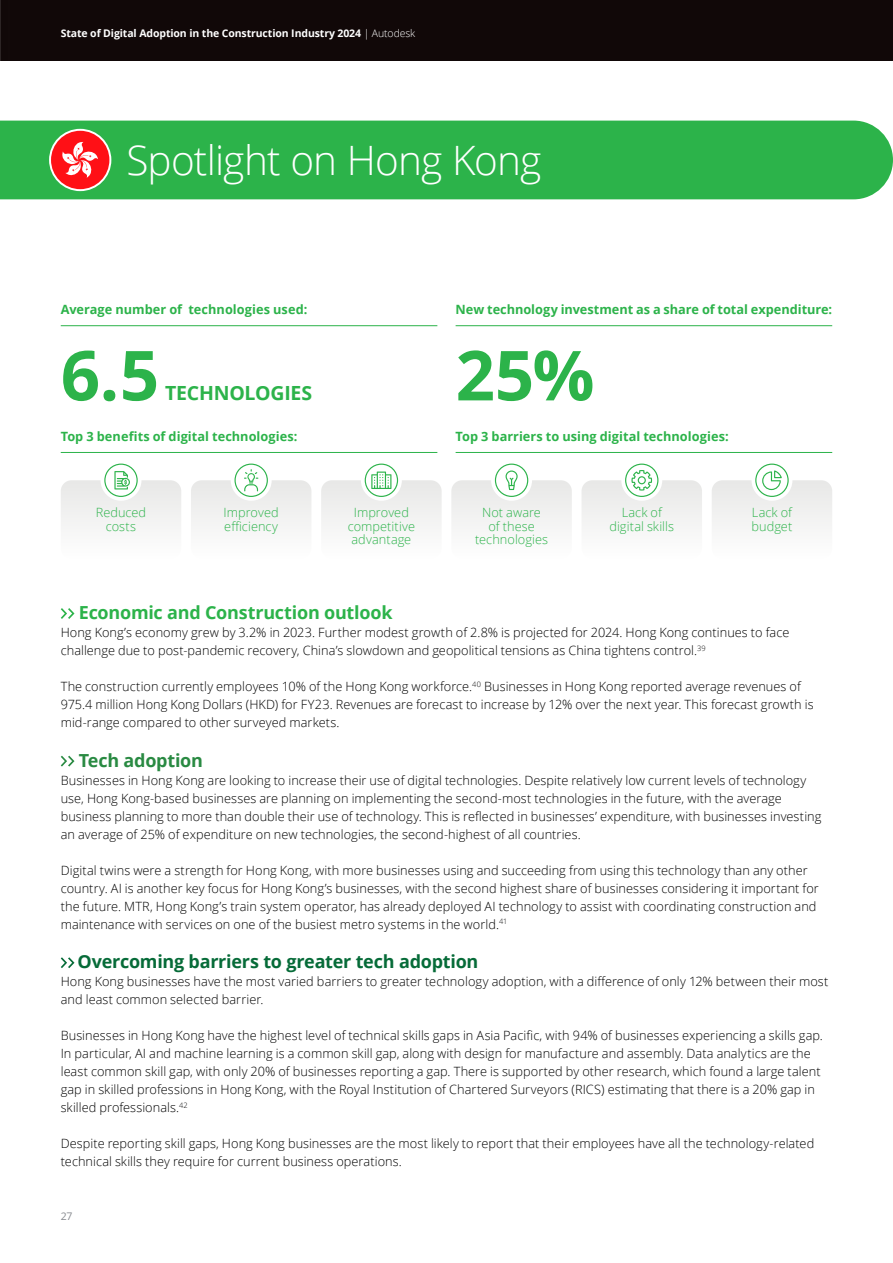
<style>
.page{position:relative;width:893px;height:1263px;background:#fff}
.page>*{position:absolute;margin:0;border:0;box-sizing:border-box;transform-origin:0 0}
.t1{font:700 69px "Open Sans";color:#2cb34a}
.t2{font:300 40.5px "Open Sans";letter-spacing:-.02em;color:#fff}
.t3{font:700 19.5px "Open Sans";letter-spacing:-.01em;color:#2cb34a}
.t4{font:700 18px "Open Sans";letter-spacing:-.015em;color:#066b38}
.t5{font:700 18px "Open Sans";letter-spacing:-.015em;color:#2cb34a}
.t6{font:700 18px "Open Sans";letter-spacing:-.015em;color:#298a42}
.t7{font:300 12.75px/18px "Open Sans";letter-spacing:.005em;color:#000}
.t8{font:700 12.75px "Open Sans";color:#2cb34a}
.t9{font:300 12.75px/13.5px "Open Sans";letter-spacing:.005em;color:#2cb34a;text-align:center}
.t10{font:700 10.5px "Open Sans";letter-spacing:-.01em;color:#fff}
.t11{font:10.5px "Open Sans";color:#878a8f}
.s1{font-weight:300}
</style>
<div class="page">
<div style="left:0;top:0;width:893px;height:61px;background:#110808"></div>
<div style="left:0;top:121px;width:893px;height:78px;background:#2cb34a"></div>
<svg style="left:49px;top:129px;width:62px;height:62px"></svg>
<div style="left:51px;top:131px;width:58px;height:58px;background:#ff1016;border-radius:50%"></div>
<svg style="left:62px;top:142px;width:36px;height:36px"></svg>
<div style="left:321px;top:480px;width:121px;height:79px;background:#f4f4f3;border-radius:11px"></div>
<div style="left:361px;top:460px;width:41px;height:41px;background:#fff;border-radius:50%"></div>
<svg style="left:365px;top:464px;width:33px;height:33px"></svg>
<div style="left:581px;top:480px;width:121px;height:79px;background:#f4f4f3;border-radius:11px"></div>
<div style="left:621px;top:460px;width:41px;height:41px;background:#fff;border-radius:50%"></div>
<svg style="left:625px;top:464px;width:33px;height:33px"></svg>
<div style="left:712px;top:480px;width:120px;height:79px;background:#f4f4f3;border-radius:11px"></div>
<div style="left:751px;top:460px;width:41px;height:41px;background:#fff;border-radius:50%"></div>
<svg style="left:755px;top:464px;width:34px;height:33px"></svg>
<div style="left:191px;top:480px;width:120px;height:79px;background:#f4f4f3;border-radius:11px"></div>
<div style="left:231px;top:460px;width:41px;height:41px;background:#fff;border-radius:50%"></div>
<svg style="left:234px;top:464px;width:34px;height:33px"></svg>
<div style="left:61px;top:480px;width:120px;height:79px;background:#f4f4f3;border-radius:11px"></div>
<div style="left:101px;top:460px;width:40px;height:41px;background:#fff;border-radius:50%"></div>
<svg style="left:104px;top:464px;width:34px;height:33px"></svg>
<div style="left:451px;top:480px;width:121px;height:79px;background:#f4f4f3;border-radius:11px"></div>
<div style="left:491px;top:460px;width:41px;height:41px;background:#fff;border-radius:50%"></div>
<svg style="left:495px;top:464px;width:33px;height:33px"></svg>
<svg style="left:61px;top:608px;width:13px;height:11px"></svg>
<svg style="left:61px;top:756px;width:13px;height:10px"></svg>
<svg style="left:61px;top:957px;width:13px;height:11px"></svg>
<hr style="left:61px;top:325px;width:376px;height:1px;background:#2cb34a">
<hr style="left:456px;top:325px;width:376px;height:1px;background:#2cb34a">
<hr style="left:61px;top:452px;width:376px;height:1px;background:#2cb34a">
<hr style="left:456px;top:452px;width:376px;height:1px;background:#2cb34a">
<p class="t10" style="left:61px;top:26px;width:356px">State of Digital Adoption in the Construction Industry 2024 <span class="s1">| Autodesk</span></p>
<h2 class="t2" style="left:127px;top:133px;width:416px">Spotlight on Hong Kong</h2>
<p class="t8" style="left:61px;top:300px;width:248px">Average number of technologies used:</p>
<p class="t8" style="left:456px;top:300px;width:378px">New technology investment as a share of total expenditure:</p>
<h1 class="t1" style="left:456px;top:327px;width:140px">25%</h1>
<p class="t8" style="left:61px;top:427px;width:238px">Top 3 benefits of digital technologies:</p>
<h1 class="t1" style="left:61px;top:327px;width:100px">6.5</h1>
<h3 class="t3" style="left:165px;top:380px;width:149px">TECHNOLOGIES</h3>
<p class="t8" style="left:456px;top:427px;width:275px">Top 3 barriers to using digital technologies:</p>
<p class="t9" style="left:224px;top:505px;width:57px;text-align:left">Improved efficiency</p>
<p class="t9" style="left:348px;top:505px;width:69px">Improved competitive advantage</p>
<p class="t9" style="left:609px;top:505px;width:66px">Lack of digital skills</p>
<p class="t9" style="left:752px;top:505px;width:42px;text-align:left">Lack of budget</p>
<p class="t9" style="left:96px;top:505px;width:52px">Reduced costs</p>
<p class="t9" style="left:475px;top:505px;width:75px">Not aware of these technologies</p>
<h3 class="t5" style="left:79px;top:600px;width:315px">Economic and Construction outlook</h3>
<p class="t7" style="left:61px;top:623px;width:730px">Hong Kong’s economy grew by 3.2% in 2023. Further modest growth of 2.8% is projected for 2024. Hong Kong continues to face challenge due to post-pandemic recovery, China’s slowdown and geopolitical tensions as China tightens control.<sup>39</sup></p>
<p class="t7" style="left:61px;top:677px;width:754px">The construction currently employees 10% of the Hong Kong workforce.<sup>40</sup> Businesses in Hong Kong reported average revenues of<br>975.4 million Hong Kong Dollars (HKD) for FY23. Revenues are forecast to increase by 12% over the next year. This forecast growth is mid-range compared to other surveyed markets.</p>
<h3 class="t6" style="left:79px;top:747px;width:126px">Tech adoption</h3>
<p class="t7" style="left:61px;top:771px;width:762px">Businesses in Hong Kong are looking to increase their use of digital technologies. Despite relatively low current levels of technology use, Hong Kong-based businesses are planning on implementing the second-most technologies in the future, with the average business planning to more than double their use of technology. This is reflected in businesses’ expenditure, with businesses investing an average of 25% of expenditure on new technologies, the second-highest of all countries.</p>
<p class="t7" style="left:61px;top:861px;width:760px">Digital twins were a strength for Hong Kong, with more businesses using and succeeding from using this technology than any other country. AI is another key focus for Hong Kong’s businesses, with the second highest share of businesses considering it important for the future. MTR, Hong Kong’s train system operator, has already deployed AI technology to assist with coordinating construction and maintenance with services on one of the busiest metro systems in the world.<sup>41</sup></p>
<h3 class="t4" style="left:78px;top:949px;width:402px">Overcoming barriers to greater tech adoption</h3>
<p class="t7" style="left:61px;top:972px;width:769px">Hong Kong businesses have the most varied barriers to greater technology adoption, with a difference of only 12% between their most and least common selected barrier.</p>
<p class="t7" style="left:61px;top:1026px;width:764px">Businesses in Hong Kong have the highest level of technical skills gaps in Asia Pacific, with 94% of businesses experiencing a skills gap.<br>In particular, AI and machine learning is a common skill gap, along with design for manufacture and assembly. Data analytics are the least common skill gap, with only 20% of businesses reporting a gap. There is supported by other research, which found a large talent gap in skilled professions in Hong Kong, with the Royal Institution of Chartered Surveyors (RICS) estimating that there is a 20% gap in skilled professionals.<sup>42</sup></p>
<p class="t7" style="left:61px;top:1134px;width:755px">Despite reporting skill gaps, Hong Kong businesses are the most likely to report that their employees have all the technology-related technical skills they require for current business operations.</p>
<p class="t11" style="left:61px;top:1209px;width:13px">27</p>
</div>
